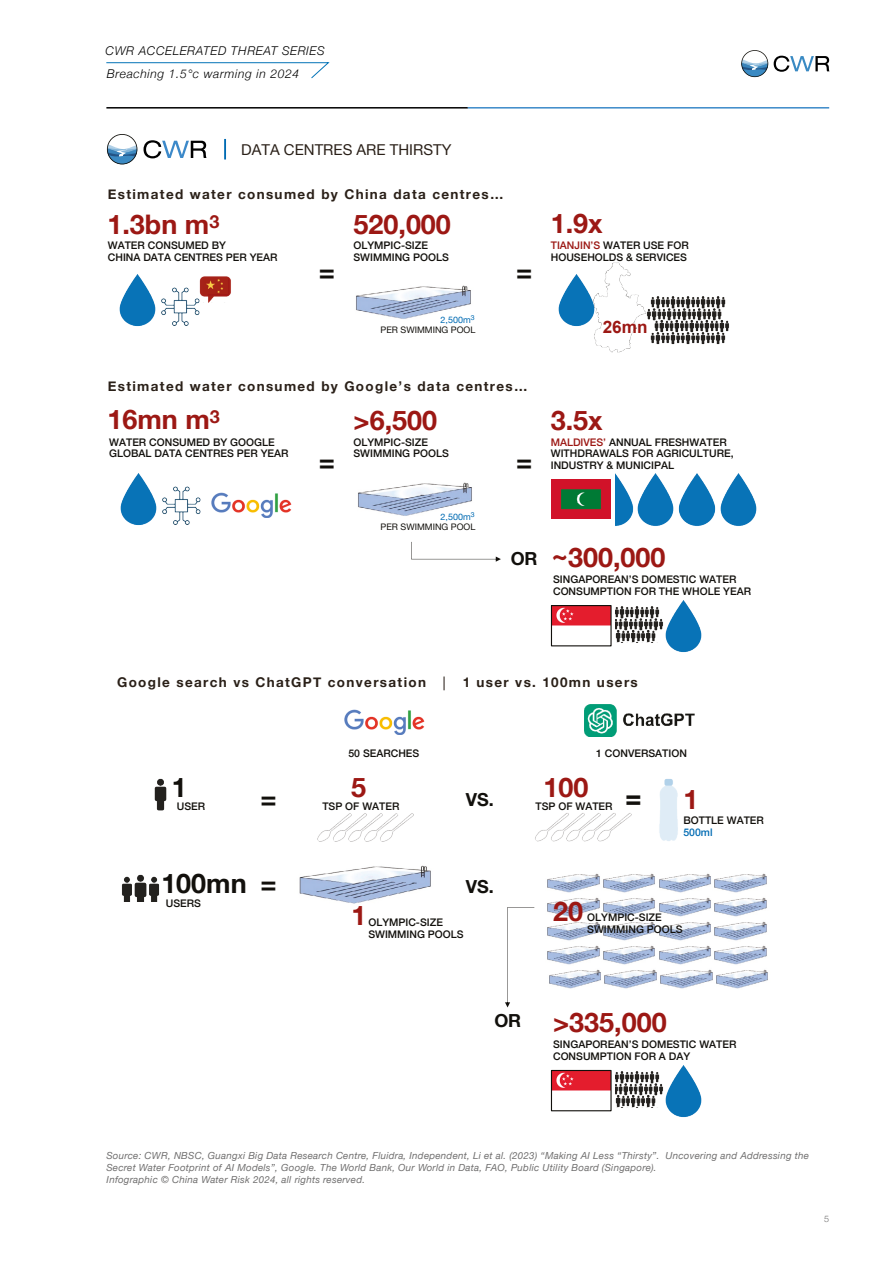
<style>
.page{position:relative;width:893px;height:1263px;background:#fff}
.page>*{position:absolute;margin:0;border:0;box-sizing:border-box;transform-origin:0 0}
.t1{font:700 27.45px "Arial";color:#12100c}
.t2{font:700 27px "Helvetica Neue";color:#9c1814}
.t3{font:700 27px "Helvetica Neue";color:#12100c}
.t4{font:700 18px "Helvetica Neue";color:#12100c}
.t5{font:700 17.1px "Arial";color:#9c1814}
.t6{font:15px "Helvetica Neue";color:#2a2018}
.t7{font:700 13.5px "Helvetica Neue";letter-spacing:.1em;color:#2a2018}
.t8{font:italic 300 12.15px/22.8px "Helvetica Neue";letter-spacing:.05em;color:#000}
.t9{font:500 10.5px/12px "Helvetica Neue";color:#12100c}
.t10{font:500 10.5px "Helvetica Neue";color:#006bb3}
.t11{font:italic 9.75px/12px "Helvetica Neue";letter-spacing:.025em;color:#706f6f}
.t12{font:9px/10.4px "Helvetica Neue";color:#12100c;text-align:right}
.t13{font:9px "Helvetica Neue";color:#006bb3}
.t14{font:300 9px "Helvetica Neue";color:#706f6f}
.s1{color:#9c1814}
.s2{color:#006bb3}
</style>
<div class="page">
<svg style="left:741px;top:50px;width:27px;height:27px"></svg>
<svg style="left:774px;top:56px;width:55px;height:16px"></svg>
<hr style="left:106px;top:107px;width:362px;height:2px;background:#000">
<hr style="left:468px;top:107px;width:361px;height:2px;background:#3c89c9">
<img style="left:659px;top:779px;width:19px;height:62px">
<img style="left:547px;top:873px;width:220px;height:92px">
<img style="left:549px;top:969px;width:219px;height:20px">
<hr style="left:224px;top:139px;width:2px;height:20px;background:#006bb3">
<img style="left:356px;top:285px;width:115px;height:34px">
<img style="left:172px;top:287px;width:38px;height:39px">
<img style="left:119px;top:274px;width:53px;height:53px">
<img style="left:194px;top:276px;width:37px;height:26px">
<img style="left:204px;top:279px;width:24px;height:15px">
<img style="left:594px;top:262px;width:51px;height:91px">
<img style="left:558px;top:267px;width:53px;height:66px">
<img style="left:645px;top:296px;width:84px;height:49px">
<img style="left:358px;top:482px;width:114px;height:34px">
<img style="left:172px;top:486px;width:29px;height:39px">
<img style="left:120px;top:473px;width:52px;height:53px">
<img style="left:211px;top:492px;width:81px;height:26px">
<img style="left:649px;top:473px;width:14px;height:53px">
<img style="left:663px;top:473px;width:41px;height:53px">
<img style="left:704px;top:473px;width:53px;height:53px">
<img style="left:615px;top:473px;width:34px;height:53px">
<img style="left:551px;top:480px;width:59px;height:39px">
<img style="left:651px;top:600px;width:51px;height:53px">
<img style="left:553px;top:607px;width:57px;height:19px">
<div style="left:551px;top:605px;width:61px;height:41px;border:1px solid #12100c"></div>
<img style="left:615px;top:604px;width:48px;height:38px">
<svg style="left:411px;top:542px;width:90px;height:20px"></svg>
<img style="left:344px;top:709px;width:81px;height:26px">
<img style="left:585px;top:704px;width:109px;height:32px">
<img style="left:317px;top:830px;width:13px;height:12px">
<img style="left:330px;top:816px;width:16px;height:26px">
<img style="left:346px;top:813px;width:15px;height:29px">
<img style="left:361px;top:813px;width:16px;height:29px">
<img style="left:377px;top:813px;width:37px;height:29px">
<img style="left:535px;top:829px;width:13px;height:13px">
<img style="left:548px;top:815px;width:16px;height:27px">
<img style="left:564px;top:813px;width:15px;height:29px">
<img style="left:579px;top:813px;width:16px;height:29px">
<img style="left:595px;top:813px;width:37px;height:29px">
<img style="left:121px;top:874px;width:39px;height:28px">
<img style="left:154px;top:778px;width:12px;height:33px">
<img style="left:299px;top:865px;width:132px;height:39px">
<img style="left:651px;top:1065px;width:51px;height:53px">
<img style="left:553px;top:1072px;width:57px;height:19px">
<div style="left:551px;top:1070px;width:61px;height:41px;border:1px solid #12100c"></div>
<img style="left:615px;top:1069px;width:48px;height:38px">
<svg style="left:505px;top:907px;width:29px;height:100px"></svg>
<svg style="left:107px;top:134px;width:30px;height:30px"></svg>
<svg style="left:144px;top:140px;width:63px;height:18px"></svg>
<svg style="left:106px;top:62px;width:224px;height:17px"></svg>
<p class="t8" style="left:106px;top:38px;width:221px">CWR ACCELERATED THREAT SERIES<br>Breaching 1.5°c warming in 2024</p>
<h3 class="t6" style="left:241px;top:138px;width:212px">DATA CENTRES ARE THIRSTY</h3>
<p class="t7" style="left:108px;top:184px;width:397px">Estimated water consumed by China data centres…</p>
<h2 class="t2" style="left:107px;top:203px;width:113px">1.3bn m<sup>3</sup></h2>
<h2 class="t2" style="left:354px;top:203px;width:99px">520,000</h2>
<p class="t9" style="left:108px;top:238px;width:171px">WATER CONSUMED BY<br>CHINA DATA CENTRES PER YEAR</p>
<h2 class="t3" style="left:319px;top:250px;width:18px">=</h2>
<p class="t9" style="left:354px;top:238px;width:97px">OLYMPIC-SIZE<br>SWIMMING POOLS</p>
<h2 class="t3" style="left:516px;top:250px;width:18px">=</h2>
<h2 class="t2" style="left:551px;top:202px;width:53px">1.9x</h2>
<p class="t9" style="left:551px;top:238px;width:139px"><span class="s1">TIANJIN’S</span> WATER USE FOR<br>HOUSEHOLDS &amp; SERVICES</p>
<p class="t13" style="left:441px;top:313px;width:35px">2,500m<sup>3</sup></p>
<p class="t12" style="left:381px;top:326px;width:96px">PER SWIMMING POOL</p>
<h3 class="t5" style="left:603px;top:316px;width:46px">26mn</h3>
<p class="t7" style="left:108px;top:376px;width:421px">Estimated water consumed by Google’s data centres…</p>
<h2 class="t2" style="left:107px;top:398px;width:114px">16mn m<sup>3</sup></h2>
<p class="t9" style="left:109px;top:435px;width:181px">WATER CONSUMED BY GOOGLE<br>GLOBAL DATA CENTRES PER YEAR</p>
<p class="t9" style="left:551px;top:435px;width:184px"><span class="s1">MALDIVES’</span> ANNUAL FRESHWATER<br>WITHDRAWALS FOR AGRICULTURE,</p>
<h2 class="t3" style="left:516px;top:440px;width:18px">=</h2>
<p class="t9" style="left:551px;top:459px;width:125px">INDUSTRY &amp; MUNICIPAL</p>
<h2 class="t2" style="left:354px;top:399px;width:85px">&gt;6,500</h2>
<h2 class="t2" style="left:551px;top:399px;width:53px">3.5x</h2>
<p class="t9" style="left:354px;top:435px;width:97px">OLYMPIC-SIZE<br>SWIMMING POOLS</p>
<h2 class="t3" style="left:319px;top:440px;width:18px">=</h2>
<p class="t12" style="left:381px;top:512px;width:96px"><span class="s2">2,500m</span><sup>3<br></sup>PER SWIMMING POOL</p>
<h3 class="t4" style="left:511px;top:544px;width:28px">OR</h3>
<h2 class="t2" style="left:552px;top:536px;width:115px">~300,000</h2>
<p class="t9" style="left:553px;top:572px;width:199px">SINGAPOREAN’S DOMESTIC WATER<br>CONSUMPTION FOR THE WHOLE YEAR</p>
<p class="t7" style="left:117px;top:671px;width:522px">Google search vs ChatGPT conversation │ 1 user vs. 100mn users</p>
<h2 class="t3" style="left:172px;top:766px;width:16px">1</h2>
<p class="t9" style="left:177px;top:799px;width:30px">USER</p>
<h2 class="t3" style="left:260px;top:777px;width:18px">=</h2>
<h2 class="t3" style="left:161px;top:862px;width:87px">100mn</h2>
<p class="t9" style="left:166px;top:897px;width:37px">USERS</p>
<h2 class="t3" style="left:260px;top:862px;width:18px">=</h2>
<p class="t9" style="left:348px;top:746px;width:72px">50 SEARCHES</p>
<p class="t9" style="left:596px;top:746px;width:92px">1 CONVERSATION</p>
<h2 class="t2" style="left:351px;top:766px;width:16px">5</h2>
<h2 class="t2" style="left:544px;top:766px;width:46px">100</h2>
<p class="t9" style="left:535px;top:799px;width:79px">TSP OF WATER</p>
<h2 class="t2" style="left:683px;top:779px;width:16px">1</h2>
<p class="t9" style="left:683px;top:814px;width:82px">BOTTLE WATER</p>
<h3 class="t4" style="left:466px;top:785px;width:29px">VS.</h3>
<h1 class="t1" style="left:625px;top:782px;width:18px">=</h1>
<p class="t9" style="left:322px;top:799px;width:79px">TSP OF WATER</p>
<p class="t10" style="left:683px;top:824px;width:31px">500ml</p>
<h3 class="t4" style="left:466px;top:872px;width:29px">VS.</h3>
<h2 class="t2" style="left:351px;top:894px;width:16px">1</h2>
<p class="t9" style="left:368px;top:915px;width:97px">OLYMPIC-SIZE<br>SWIMMING POOLS</p>
<h2 class="t2" style="left:553px;top:890px;width:31px">20</h2>
<p class="t9" style="left:587px;top:911px;width:97px">OLYMPIC-SIZE<br>SWIMMING POOLS</p>
<h3 class="t4" style="left:494px;top:1006px;width:28px">OR</h3>
<h2 class="t2" style="left:553px;top:1001px;width:115px">&gt;335,000</h2>
<p class="t9" style="left:553px;top:1037px;width:185px">SINGAPOREAN’S DOMESTIC WATER<br>CONSUMPTION FOR A DAY</p>
<p class="t11" style="left:106px;top:1150px;width:704px">Source: CWR, NBSC, Guangxi Big Data Research Centre, Fluidra, Independent, Li et al. (2023) “Making AI Less “Thirsty”. Uncovering and Addressing the<br>Secret Water Footprint of AI Models”, Google. The World Bank, Our World in Data, FAO, Public Utility Board (Singapore).<br>Infographic © China Water Risk 2024, all rights reserved.</p>
<p class="t14" style="left:824px;top:1211px;width:7px">5</p>
</div>
